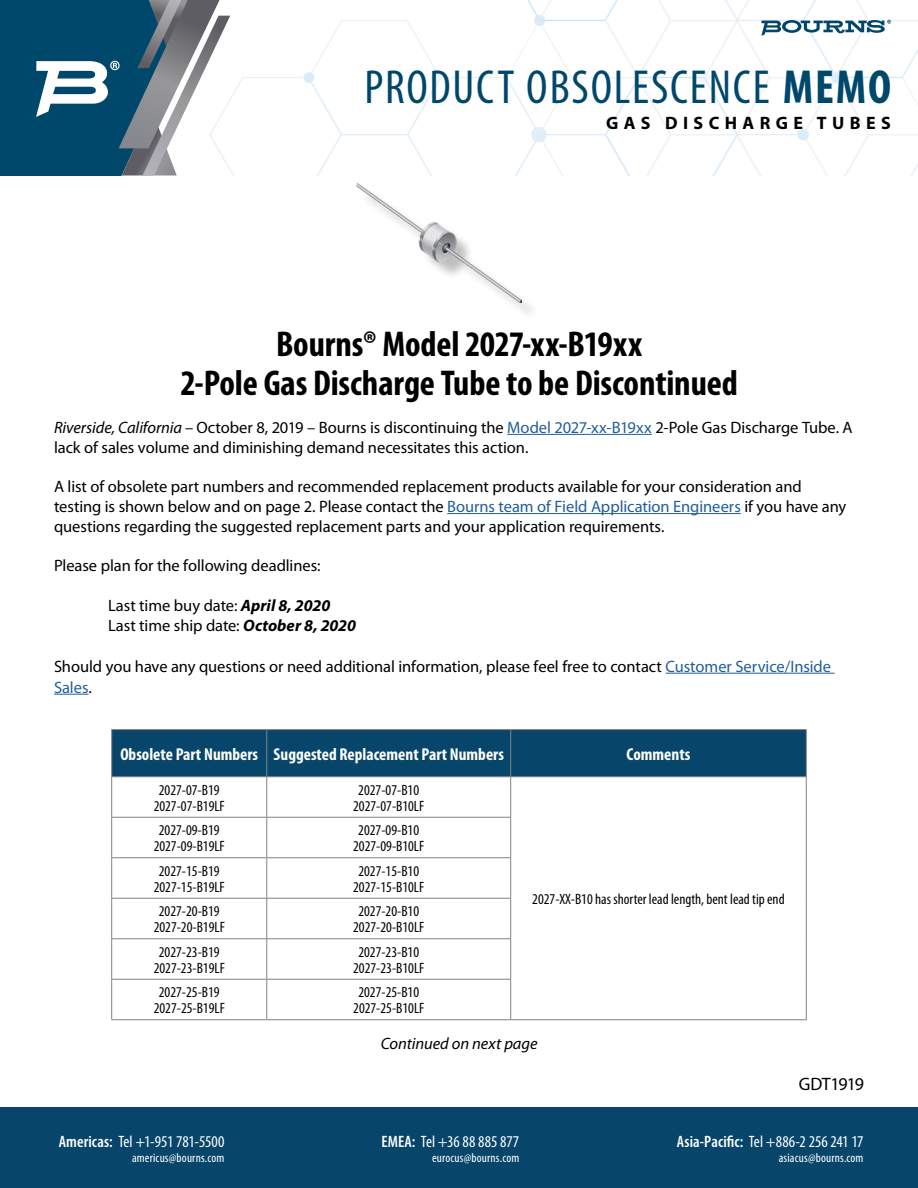
<style>
.page{position:relative;width:918px;height:1188px;background:#fff}
.page>*{position:absolute;margin:0;border:0;box-sizing:border-box;transform-origin:0 0}
.t1{font:condensed 48px "Myriad Pro";letter-spacing:.04em;color:#00476c}
.t2{font:700 condensed 36px/39px "Myriad Pro";letter-spacing:-.005em;color:#000;text-align:center}
.t3{font:700 18px "Myriad Pro";letter-spacing:.3em;color:#000}
.t4{font:18px "Myriad Pro";letter-spacing:-.035em;color:#000}
.t5{font:700 condensed 17.25px "Myriad Pro";color:#fff}
.t6{font:16.5px/19.8px "Myriad Pro";letter-spacing:-.005em;color:#000}
.t7{font:condensed 16.5px "Myriad Pro";color:#fff}
.t8{font:italic 16.5px "Myriad Pro";letter-spacing:-.005em;color:#000}
.t9{font:condensed 15px/15.8px "Myriad Pro";color:#000;text-align:center}
.t10{font:condensed 12.75px "Myriad Pro";letter-spacing:.015em;color:#fff}
.s1{font-weight:700}
.s2{font-style:italic}
.s3{color:#215e9e}
.s4{font-weight:700;font-style:italic}
.s5{font-weight:600}
</style>
<div class="page">
<div style="left:0;top:1107px;width:918px;height:81px;background:#07456b"></div>
<svg style="left:0;top:0;width:918px;height:176px"></svg>
<hr style="left:507px;top:434px;width:145px;height:1px;background:#215e9e">
<hr style="left:447px;top:513px;width:294px;height:1px;background:#215e9e">
<hr style="left:666px;top:673px;width:169px;height:1px;background:#215e9e">
<hr style="left:54px;top:694px;width:35px;height:1px;background:#215e9e">
<div style="left:112px;top:730px;width:694px;height:46px;background:#07456b"></div>
<hr style="left:111px;top:729px;width:156px;height:1px;background:#808285">
<hr style="left:111px;top:730px;width:1px;height:46px;background:#808285">
<hr style="left:267px;top:729px;width:244px;height:1px;background:#808285">
<hr style="left:266px;top:730px;width:1px;height:46px;background:#808285">
<hr style="left:511px;top:729px;width:296px;height:1px;background:#808285">
<hr style="left:510px;top:730px;width:1px;height:46px;background:#808285">
<hr style="left:806px;top:730px;width:1px;height:46px;background:#808285">
<hr style="left:111px;top:776px;width:156px;height:1px;background:#808285">
<hr style="left:267px;top:776px;width:244px;height:1px;background:#808285">
<hr style="left:511px;top:776px;width:296px;height:1px;background:#808285">
<hr style="left:111px;top:777px;width:1px;height:40px;background:#808285">
<hr style="left:266px;top:777px;width:1px;height:40px;background:#808285">
<hr style="left:510px;top:777px;width:1px;height:40px;background:#808285">
<hr style="left:806px;top:777px;width:1px;height:40px;background:#808285">
<hr style="left:266px;top:817px;width:245px;height:1px;background:#808285">
<hr style="left:266px;top:818px;width:1px;height:39px;background:#808285">
<hr style="left:510px;top:818px;width:1px;height:39px;background:#808285">
<hr style="left:806px;top:817px;width:1px;height:41px;background:#808285">
<hr style="left:111px;top:858px;width:1px;height:40px;background:#808285">
<hr style="left:266px;top:857px;width:245px;height:1px;background:#808285">
<hr style="left:266px;top:858px;width:1px;height:40px;background:#808285">
<hr style="left:510px;top:858px;width:1px;height:40px;background:#808285">
<hr style="left:806px;top:858px;width:1px;height:40px;background:#808285">
<hr style="left:111px;top:898px;width:156px;height:1px;background:#808285">
<hr style="left:111px;top:899px;width:1px;height:39px;background:#808285">
<hr style="left:267px;top:898px;width:244px;height:1px;background:#808285">
<hr style="left:266px;top:899px;width:1px;height:39px;background:#808285">
<hr style="left:510px;top:899px;width:1px;height:39px;background:#808285">
<hr style="left:806px;top:898px;width:1px;height:41px;background:#808285">
<hr style="left:111px;top:938px;width:156px;height:1px;background:#808285">
<hr style="left:111px;top:939px;width:1px;height:40px;background:#808285">
<hr style="left:267px;top:938px;width:244px;height:1px;background:#808285">
<hr style="left:266px;top:939px;width:1px;height:40px;background:#808285">
<hr style="left:510px;top:939px;width:1px;height:40px;background:#808285">
<hr style="left:806px;top:939px;width:1px;height:40px;background:#808285">
<hr style="left:111px;top:979px;width:156px;height:1px;background:#808285">
<hr style="left:111px;top:980px;width:1px;height:39px;background:#808285">
<hr style="left:267px;top:979px;width:244px;height:1px;background:#808285">
<hr style="left:266px;top:980px;width:1px;height:39px;background:#808285">
<hr style="left:510px;top:980px;width:1px;height:39px;background:#808285">
<hr style="left:806px;top:979px;width:1px;height:40px;background:#808285">
<hr style="left:111px;top:1019px;width:156px;height:1px;background:#808285">
<hr style="left:267px;top:1019px;width:244px;height:1px;background:#808285">
<hr style="left:511px;top:1019px;width:296px;height:1px;background:#808285">
<hr style="left:111px;top:817px;width:155px;height:1px;background:#7e8083">
<hr style="left:111px;top:818px;width:1px;height:39px;background:#7e8083">
<hr style="left:111px;top:857px;width:155px;height:1px;background:#7e8083">
<img style="left:356px;top:184px;width:166px;height:118px">
<h1 class="t1" style="left:364px;top:61px;width:528px">PRODUCT OBSOLESCENCE <span class="s1">MEMO</span></h1>
<p class="t3" style="left:606px;top:113px;width:286px">GAS DISCHARGE TUBES</p>
<h2 class="t2" style="left:181px;top:325px;width:559px">Bourns® Model 2027-xx-B19xx<br>2-Pole Gas Discharge Tube to be Discontinued</h2>
<p class="t6" style="left:54px;top:418px;width:800px"><span class="s2">Riverside, California</span> – October 8, 2019 – Bourns is discontinuing the <span class="s3">Model 2027-xx-B19xx</span> 2-Pole Gas Discharge Tube. A lack of sales volume and diminishing demand necessitates this action.</p>
<p class="t6" style="left:54px;top:477px;width:794px">A list of obsolete part numbers and recommended replacement products available for your consideration and testing is shown below and on page 2. Please contact the <span class="s3">Bourns team of Field Application Engineers</span> if you have any questions regarding the suggested replacement parts and your application requirements.</p>
<p class="t6" style="left:54px;top:556px;width:268px">Please plan for the following deadlines:</p>
<p class="t6" style="left:108px;top:596px;width:250px">Last time buy date: <span class="s4">April 8, 2020<br></span>Last time ship date: <span class="s4">October 8, 2020</span></p>
<p class="t6" style="left:54px;top:656px;width:779px;line-height:21px">Should you have any questions or need additional information, please feel free to contact <span class="s3">Customer Service/Inside<br>Sales</span>.</p>
<p class="t5" style="left:120px;top:744px;width:385px">Obsolete Part Numbers Suggested Replacement Part Numbers</p>
<p class="t5" style="left:627px;top:744px;width:65px">Comments</p>
<p class="t9" style="left:154px;top:782px;width:73px">2027-07-B19<br>2027-07-B19LF</p>
<p class="t9" style="left:353px;top:782px;width:73px">2027-07-B10<br>2027-07-B10LF</p>
<p class="t9" style="left:154px;top:823px;width:73px">2027-09-B19<br>2027-09-B19LF</p>
<p class="t9" style="left:353px;top:823px;width:73px">2027-09-B10<br>2027-09-B10LF</p>
<p class="t9" style="left:154px;top:863px;width:73px">2027-15-B19<br>2027-15-B19LF</p>
<p class="t9" style="left:353px;top:863px;width:73px">2027-15-B10<br>2027-15-B10LF</p>
<p class="t9" style="left:154px;top:904px;width:73px">2027-20-B19<br>2027-20-B19LF</p>
<p class="t9" style="left:353px;top:904px;width:73px">2027-20-B10<br>2027-20-B10LF</p>
<p class="t9" style="left:154px;top:944px;width:73px">2027-23-B19<br>2027-23-B19LF</p>
<p class="t9" style="left:353px;top:944px;width:73px">2027-23-B10<br>2027-23-B10LF</p>
<p class="t9" style="left:154px;top:985px;width:73px">2027-25-B19<br>2027-25-B19LF</p>
<p class="t9" style="left:353px;top:985px;width:73px">2027-25-B10<br>2027-25-B10LF</p>
<p class="t9" style="left:532px;top:891px;width:254px">2027-XX-B10 has shorter lead length, bent lead tip end</p>
<p class="t7" style="left:59px;top:1132px;width:167px"><span class="s5">Americas:</span> Tel +1-951 781-5500</p>
<p class="t10" style="left:132px;top:1151px;width:94px">americus@bourns.com</p>
<p class="t8" style="left:381px;top:1035px;width:158px">Continued on next page</p>
<p class="t7" style="left:382px;top:1132px;width:139px"><span class="s5">EMEA:</span> Tel +36 88 885 877</p>
<p class="t10" style="left:432px;top:1151px;width:89px">eurocus@bourns.com</p>
<p class="t4" style="left:799px;top:1074px;width:67px">GDT1919</p>
<p class="t7" style="left:677px;top:1132px;width:188px"><span class="s5">Asia-Pacific:</span> Tel +886-2 256 241 17</p>
<p class="t10" style="left:779px;top:1151px;width:86px">asiacus@bourns.com</p>
</div>
